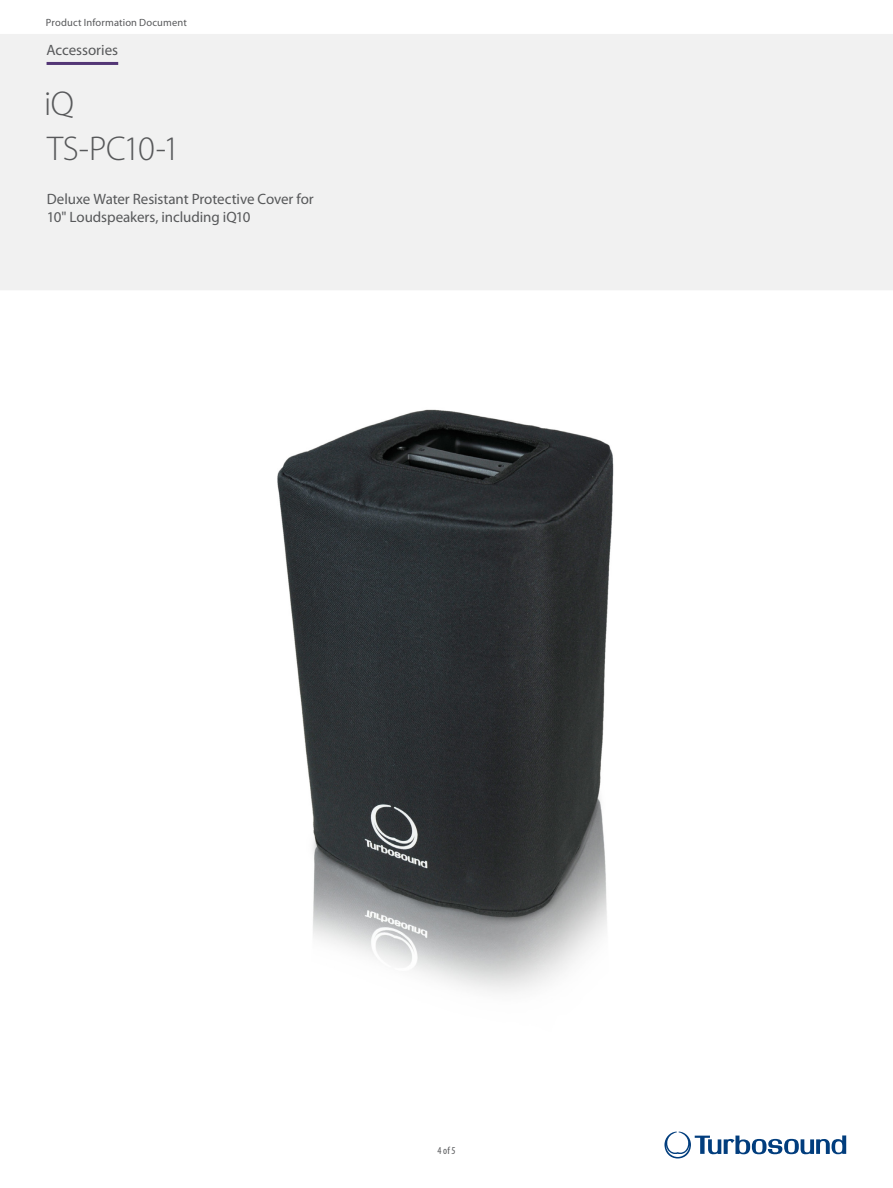
<style>
.page{position:relative;width:893px;height:1188px;background:#fff}
.page>*{position:absolute;margin:0;border:0;box-sizing:border-box;transform-origin:0 0}
.t1{font:300 34.5px/44.8px "Myriad Pro";letter-spacing:-.015em;color:#57585a}
.t2{font:15px/18px "Myriad Pro";letter-spacing:-.005em;color:#57585a}
.t3{font:10.5px "Myriad Pro";letter-spacing:.015em;color:#57585a}
.t4{font:condensed 10.5px "Myriad Pro";color:#57585a}
</style>
<div class="page">
<hr style="left:47px;top:62px;width:71px;height:3px;background:#533676">
<svg style="left:664px;top:1132px;width:182px;height:26px"></svg>
<img style="left:277px;top:409px;width:337px;height:594px">
<p class="t3" style="left:46px;top:16px;width:142px">Product Information Document</p>
<p class="t2" style="left:47px;top:40px;width:73px">Accessories</p>
<h1 class="t1" style="left:44px;top:82px;width:138px">iQ<br>TS-PC10-1</h1>
<p class="t2" style="left:47px;top:190px;width:268px">Deluxe Water Resistant Protective Cover for<br>10" Loudspeakers, including iQ10</p>
<p class="t4" style="left:437px;top:1144px;width:20px">4 of 5</p>
</div>
